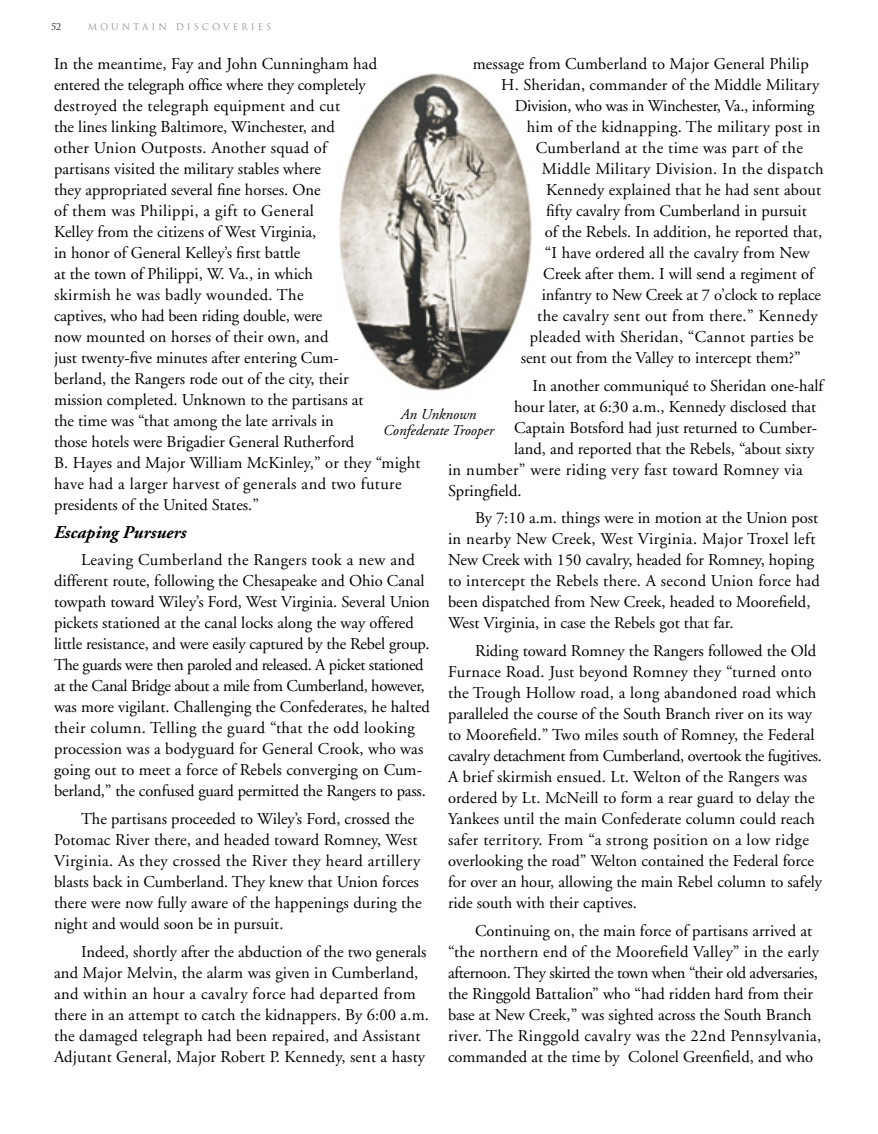
<style>
.page{position:relative;width:878px;height:1134px;background:#fff}
.page>*{position:absolute;margin:0;border:0;box-sizing:border-box;transform-origin:0 0}
.t1{font:italic 700 18px "Adobe Garamond";color:#000}
.t2{font:16.5px/21px "Adobe Garamond";color:#000}
.t3{font:16.5px "Adobe Garamond";letter-spacing:.025em;color:#000}
.t4{font:16.5px "Adobe Garamond";letter-spacing:.02em;color:#000}
.t5{font:italic 15px/16.5px "Adobe Garamond";color:#000;text-align:center}
.t6{font:9px "Trajan";color:#939393}
.t7{font:9px "Trajan";color:#111}
</style>
<div class="page">
<img style="left:339px;top:73px;width:193px;height:318px">
<p class="t7" style="left:51px;top:21px;width:12px">52</p>
<p class="t6" style="left:88px;top:21px;width:185px">M O U N T A I N D I S C O V E R I E S</p>
<p class="t2" style="left:54px;top:53px;width:368px">In the meantime, Fay and John Cunningham had entered the telegraph office where they completely destroyed the telegraph equipment and cut<br>the lines linking Baltimore, Winchester, and<br>other Union Outposts. Another squad of<br>partisans visited the military stables where<br>they appropriated several fine horses. One<br>of them was Philippi, a gift to General<br>Kelley from the citizens of West Virginia,<br>in honor of General Kelley’s first battle<br>at the town of Philippi, W. Va., in which<br>skirmish he was badly wounded. The<br>captives, who had been riding double, were<br>now mounted on horses of their own, and<br>just twenty-five minutes after entering Cum-<br>berland, the Rangers rode out of the city, their<br>mission completed. Unknown to the partisans at<br>the time was “that among the late arrivals in<br>those hotels were Brigadier General Rutherford<br>B. Hayes and Major William McKinley,” or they “might have had a larger harvest of generals and two future presidents of the United States.”</p>
<p class="t1" style="left:54px;top:522px;width:134px">Escaping Pursuers</p>
<p class="t2" style="left:54px;top:550px;width:377px;text-indent:27px">Leaving Cumberland the Rangers took a new and different route, following the Chesapeake and Ohio Canal towpath toward Wiley’s Ford, West Virginia. Several Union pickets stationed at the canal locks along the way offered little resistance, and were easily captured by the Rebel group.<br>The guards were then paroled and released. A picket stationed at the Canal Bridge about a mile from Cumberland, however, was more vigilant. Challenging the Confederates, he halted their column. Telling the guard “that the odd looking procession was a bodyguard for General Crook, who was going out to meet a force of Rebels converging on Cum&shy;berland,” the confused guard permitted the Rangers to pass.</p>
<p class="t2" style="left:54px;top:809px;width:369px;text-indent:27px">The partisans proceeded to Wiley’s Ford, crossed the Potomac River there, and headed toward Romney, West Virginia. As they crossed the River they heard artillery blasts back in Cumberland. They knew that Union forces there were now fully aware of the happenings during the night and would soon be in pursuit.</p>
<p class="t2" style="left:54px;top:942px;width:376px;text-indent:27px">Indeed, shortly after the abduction of the two generals and Major Melvin, the alarm was given in Cumberland, and within an hour a cavalry force had departed from there in an attempt to catch the kidnappers. By 6:00 a.m. the damaged telegraph had been repaired, and Assistant Adjutant General, Major Robert P. Kennedy, sent a hasty</p>
<p class="t2" style="left:472px;top:53px;width:337px">message from Cumberland to Major General Philip</p>
<p class="t2" style="left:501px;top:74px;width:319px">H. Sheridan, commander of the Middle Military</p>
<p class="t2" style="left:514px;top:95px;width:301px">Division, who was in Winchester, Va., informing</p>
<p class="t4" style="left:526px;top:118px;width:295px">him of the kidnapping. The military post in</p>
<p class="t3" style="left:535px;top:139px;width:268px">Cumberland at the time was part of the</p>
<p class="t3" style="left:541px;top:160px;width:283px">Middle Military Division. In the dispatch</p>
<p class="t2" style="left:546px;top:179px;width:276px">Kennedy explained that he had sent about</p>
<p class="t2" style="left:546px;top:200px;width:262px">fifty cavalry from Cumberland in pursuit</p>
<p class="t2" style="left:544px;top:221px;width:279px">of the Rebels. In addition, he reported that,</p>
<p class="t2" style="left:544px;top:242px;width:266px">“I have ordered all the cavalry from New</p>
<p class="t2" style="left:543px;top:263px;width:272px">Creek after them. I will send a regiment of</p>
<p class="t2" style="left:541px;top:284px;width:281px">infantry to New Creek at 7 o’clock to replace</p>
<p class="t4" style="left:537px;top:307px;width:282px">the cavalry sent out from there.” Kennedy</p>
<p class="t4" style="left:529px;top:328px;width:285px">pleaded with Sheridan, “Cannot parties be</p>
<p class="t2" style="left:520px;top:347px;width:281px">sent out from the Valley to intercept them?”</p>
<p class="t2" style="left:532px;top:375px;width:292px">In another communiqué to Sheridan one-half</p>
<p class="t2" style="left:514px;top:396px;width:304px">hour later, at 6:30 a.m., Kennedy disclosed that</p>
<p class="t2" style="left:514px;top:417px;width:305px">Captain Botsford had just returned to Cumber-</p>
<p class="t2" style="left:514px;top:438px;width:302px">land, and reported that the Rebels, “about sixty</p>
<p class="t3" style="left:448px;top:461px;width:356px">in number” were riding very fast toward Romney via</p>
<p class="t2" style="left:448px;top:480px;width:75px">Springfield.</p>
<p class="t2" style="left:448px;top:508px;width:373px;text-indent:27px">By 7:10 a.m. things were in motion at the Union post in nearby New Creek, West Virginia. Major Troxel left New Creek with 150 cavalry, headed for Romney, hoping to intercept the Rebels there. A second Union force had been dispatched from New Creek, headed to Moorefield, West Virginia, in case the Rebels got that far.</p>
<p class="t2" style="left:448px;top:641px;width:376px;text-indent:27px">Riding toward Romney the Rangers followed the Old Furnace Road. Just beyond Romney they “turned onto the Trough Hollow road, a long abandoned road which paralleled the course of the South Branch river on its way to Moorefield.” Two miles south of Romney, the Federal cavalry detachment from Cumberland, overtook the fugitives.<br>A brief skirmish ensued. Lt. Welton of the Rangers was ordered by Lt. McNeill to form a rear guard to delay the Yankees until the main Confederate column could reach safer territory. From “a strong position on a low ridge overlooking the road” Welton contained the Federal force for over an hour, allowing the main Rebel column to safely ride south with their captives.</p>
<p class="t2" style="left:448px;top:921px;width:375px;text-indent:27px">Continuing on, the main force of partisans arrived at “the northern end of the Moorefield Valley” in the early afternoon. They skirted the town when “their old adversaries, the Ringgold Battalion” who “had ridden hard from their base at New Creek,” was sighted across the South Branch river. The Ringgold cavalry was the 22nd Pennsylvania, commanded at the time by Colonel Greenfield, and who</p>
<p class="t5" style="left:383px;top:406px;width:112px">An Unknown<br>Confederate Trooper</p>
</div>
